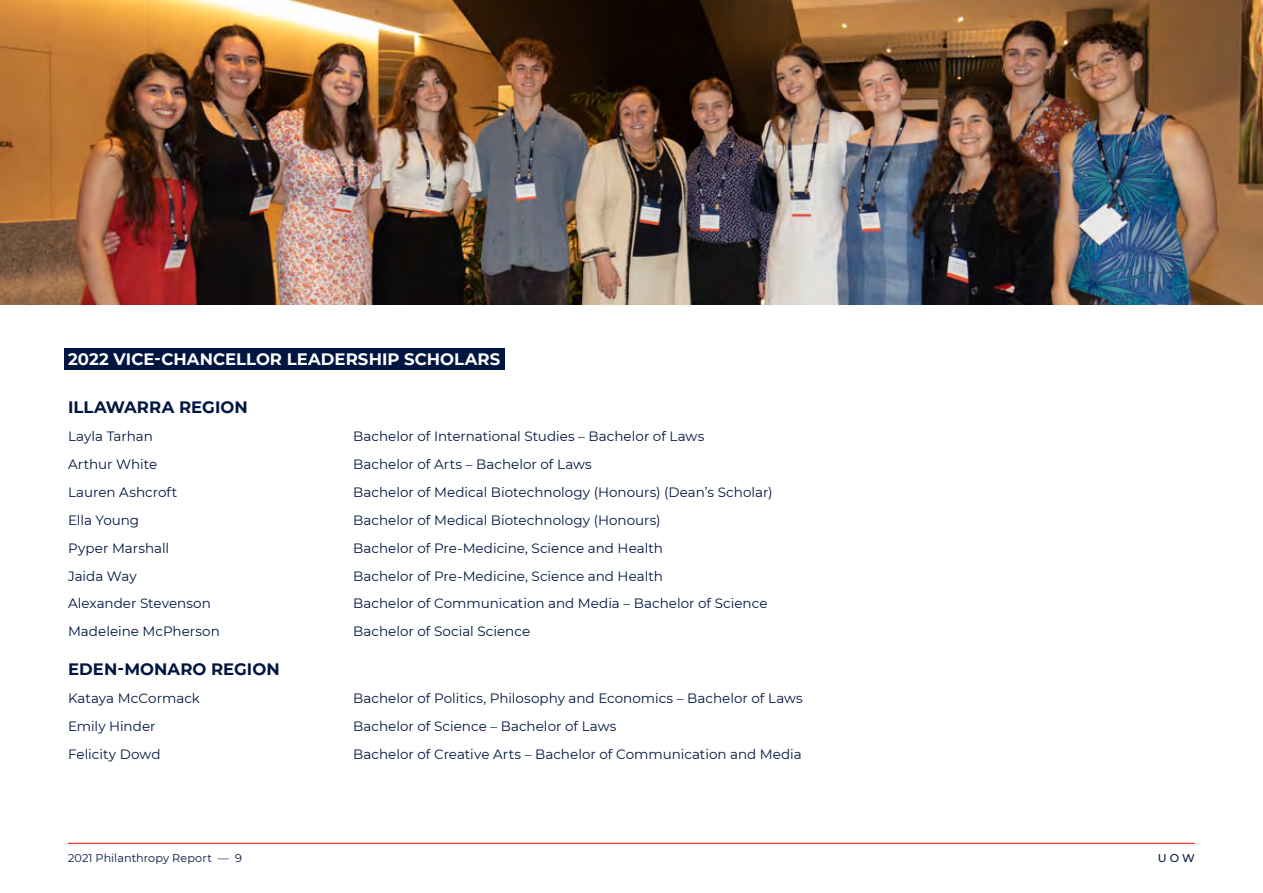
<style>
.page{position:relative;width:1263px;height:893px;background:#fff}
.page>*{position:absolute;margin:0;border:0;box-sizing:border-box;transform-origin:0 0}
.t1{font:700 16.5px "Montserrat";letter-spacing:.005em;color:#fff}
.H4{font:700 16.5px "Montserrat";letter-spacing:.005em;color:#001641}
.Body{font:13.5px "Montserrat";color:#001641}
.t2{font:11.25px "Montserrat";letter-spacing:.005em;color:#001641}
.t3{font:500 11.25px "Montserrat";color:#001641}
</style>
<div class="page">
<div style="left:64px;top:348px;width:441px;height:22px;background:#001641"></div>
<img style="left:0;top:0;width:1263px;height:304px">
<hr style="left:68px;top:843px;width:1127px;height:1px;background:#ed0a00">
<h2 class="t1" style="left:68px;top:348px;width:434px">2022 VICE-CHANCELLOR LEADERSHIP SCHOLARS</h2>
<h2 class="H4" style="left:68px;top:395px;width:181px">ILLAWARRA REGION</h2>
<p class="Body" style="left:68px;top:427px;width:86px">Layla Tarhan</p>
<p class="Body" style="left:353px;top:427px;width:353px">Bachelor of International Studies – Bachelor of Laws</p>
<p class="Body" style="left:68px;top:455px;width:91px">Arthur White</p>
<p class="Body" style="left:353px;top:455px;width:240px">Bachelor of Arts – Bachelor of Laws</p>
<p class="Body" style="left:68px;top:483px;width:111px">Lauren Ashcroft</p>
<p class="Body" style="left:353px;top:483px;width:421px">Bachelor of Medical Biotechnology (Honours) (Dean’s Scholar)</p>
<p class="Body" style="left:68px;top:510px;width:73px">Ella Young</p>
<p class="Body" style="left:353px;top:510px;width:309px">Bachelor of Medical Biotechnology (Honours)</p>
<p class="Body" style="left:68px;top:538px;width:103px">Pyper Marshall</p>
<p class="Body" style="left:353px;top:538px;width:311px">Bachelor of Pre-Medicine, Science and Health</p>
<p class="Body" style="left:68px;top:566px;width:70px">Jaida Way</p>
<p class="Body" style="left:353px;top:566px;width:311px">Bachelor of Pre-Medicine, Science and Health</p>
<p class="Body" style="left:68px;top:594px;width:144px">Alexander Stevenson</p>
<p class="Body" style="left:353px;top:594px;width:416px">Bachelor of Communication and Media – Bachelor of Science</p>
<p class="Body" style="left:68px;top:622px;width:153px">Madeleine McPherson</p>
<p class="Body" style="left:353px;top:622px;width:179px">Bachelor of Social Science</p>
<h2 class="H4" style="left:68px;top:658px;width:213px">EDEN-MONARO REGION</h2>
<p class="Body" style="left:68px;top:689px;width:134px">Kataya McCormack</p>
<p class="Body" style="left:353px;top:689px;width:451px">Bachelor of Politics, Philosophy and Economics – Bachelor of Laws</p>
<p class="Body" style="left:68px;top:717px;width:89px">Emily Hinder</p>
<p class="Body" style="left:353px;top:717px;width:265px">Bachelor of Science – Bachelor of Laws</p>
<p class="Body" style="left:68px;top:745px;width:94px">Felicity Dowd</p>
<p class="Body" style="left:353px;top:745px;width:450px">Bachelor of Creative Arts – Bachelor of Communication and Media</p>
<p class="t2" style="left:68px;top:850px;width:175px">2021 Philanthropy Report — 9</p>
<p class="t3" style="left:1158px;top:850px;width:39px">U O W</p>
</div>
